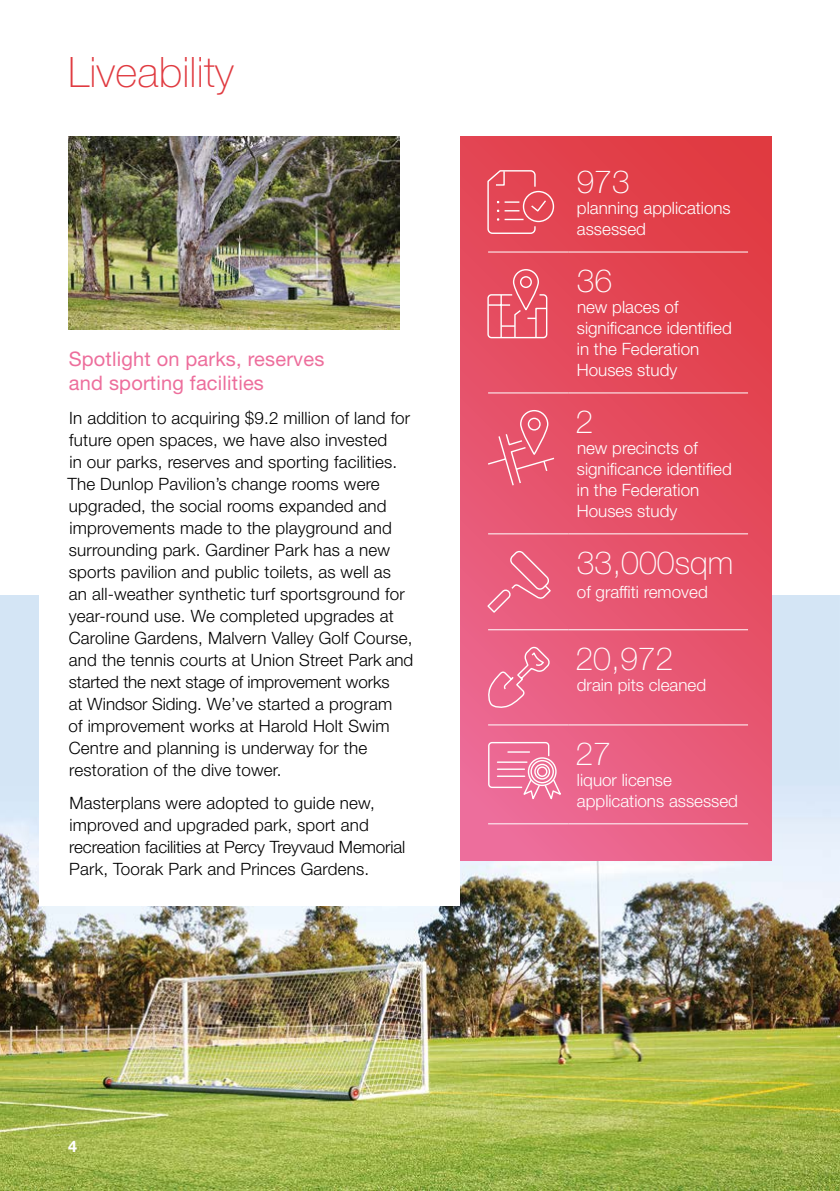
<style>
.page{position:relative;width:840px;height:1191px;background:#fff}
.page>*{position:absolute;margin:0;border:0;box-sizing:border-box;transform-origin:0 0}
.t1{font:100 42px "Helvetica Neue LT Std";letter-spacing:.005em;color:#e03a40}
.t2{font:100 32px "Helvetica Neue LT Std";color:#fff}
.t3{font:20px/24px "Helvetica Neue LT Std";letter-spacing:.01em;color:#ed6e9c}
.t4{font:300 17px/22px "Helvetica Neue LT Std";letter-spacing:.01em;color:#000}
.t5{font:300 17px/21px "Helvetica Neue LT Std";color:#fff}
.t6{font:700 16px "Helvetica Neue LT Pro";color:#fff}
</style>
<div class="page">
<img style="left:0;top:595px;width:839px;height:596px">
<svg style="left:459px;top:136px;width:312px;height:724px;background:#e55168"></svg>
<hr style="left:488px;top:252px;width:80px;height:1px;background:#fff">
<hr style="left:568px;top:252px;width:179px;height:1px;background:#fff">
<hr style="left:488px;top:392px;width:80px;height:1px;background:#fff">
<hr style="left:568px;top:392px;width:179px;height:1px;background:#fff">
<hr style="left:488px;top:533px;width:80px;height:1px;background:#fff">
<hr style="left:568px;top:533px;width:179px;height:1px;background:#fff">
<hr style="left:488px;top:629px;width:80px;height:1px;background:#fff">
<hr style="left:568px;top:629px;width:179px;height:1px;background:#fff">
<hr style="left:488px;top:724px;width:80px;height:1px;background:#fff">
<hr style="left:568px;top:724px;width:179px;height:1px;background:#fff">
<hr style="left:488px;top:823px;width:80px;height:1px;background:#fff">
<hr style="left:568px;top:823px;width:179px;height:1px;background:#fff">
<svg style="left:486px;top:169px;width:68px;height:66px;background:#e65a66"></svg>
<div style="left:487px;top:294px;width:60px;height:44px;border:1px solid #fff;border-radius:3px"></div>
<hr style="left:488px;top:304px;width:22px;height:2px;background:#fff">
<hr style="left:500px;top:295px;width:1px;height:42px;background:#fff">
<svg style="left:501px;top:268px;width:46px;height:71px;background:#e86574"></svg>
<svg style="left:486px;top:409px;width:69px;height:78px;background:#e86178"></svg>
<svg style="left:486px;top:549px;width:65px;height:65px;background:#ea6784"></svg>
<svg style="left:487px;top:645px;width:64px;height:65px;background:#ec6e90"></svg>
<svg style="left:487px;top:741px;width:76px;height:61px;background:#ee81a4"></svg>
<div style="left:40px;top:136px;width:419px;height:769px;background:#fff"></div>
<img style="left:68px;top:136px;width:331px;height:193px">
<h1 class="t1" style="left:68px;top:48px;width:167px">Liveability</h1>
<p class="t3" style="left:69px;top:347px;width:257px">Spotlight on parks, reserves and sporting facilities</p>
<p class="t4" style="left:67px;top:406px;width:347px">In addition to acquiring $9.2 million of land for future open spaces, we have also invested<br>in our parks, reserves and sporting facilities.<br>The Dunlop Pavilion’s change rooms were upgraded, the social rooms expanded and improvements made to the playground and surrounding park. Gardiner Park has a new sports pavilion and public toilets, as well as<br>an all-weather synthetic turf sportsground for year-round use. We completed upgrades at Caroline Gardens, Malvern Valley Golf Course, and the tennis courts at Union Street Park and started the next stage of improvement works<br>at Windsor Siding. We’ve started a program<br>of improvement works at Harold Holt Swim Centre and planning is underway for the restoration of the dive tower.</p>
<p class="t4" style="left:69px;top:791px;width:337px">Masterplans were adopted to guide new, improved and upgraded park, sport and recreation facilities at Percy Treyvaud Memorial Park, Toorak Park and Princes Gardens.</p>
<p class="t6" style="left:68px;top:1136px;width:10px">4</p>
<h2 class="t2" style="left:576px;top:163px;width:55px">973</h2>
<p class="t5" style="left:576px;top:197px;width:155px">planning applications assessed</p>
<h2 class="t2" style="left:576px;top:262px;width:37px">36</h2>
<p class="t5" style="left:576px;top:296px;width:156px">new places of significance identified in the Federation<br>Houses study</p>
<h2 class="t2" style="left:575px;top:403px;width:19px">2</h2>
<p class="t5" style="left:576px;top:437px;width:156px">new precincts of significance identified in the Federation<br>Houses study</p>
<h2 class="t2" style="left:576px;top:544px;width:158px">33,000sqm</h2>
<p class="t5" style="left:576px;top:580px;width:132px">of graffiti removed</p>
<h2 class="t2" style="left:575px;top:640px;width:99px">20,972</h2>
<p class="t5" style="left:576px;top:673px;width:131px">drain pits cleaned</p>
<h2 class="t2" style="left:575px;top:735px;width:37px">27</h2>
<p class="t5" style="left:576px;top:769px;width:162px">liquor license applications assessed</p>
</div>
